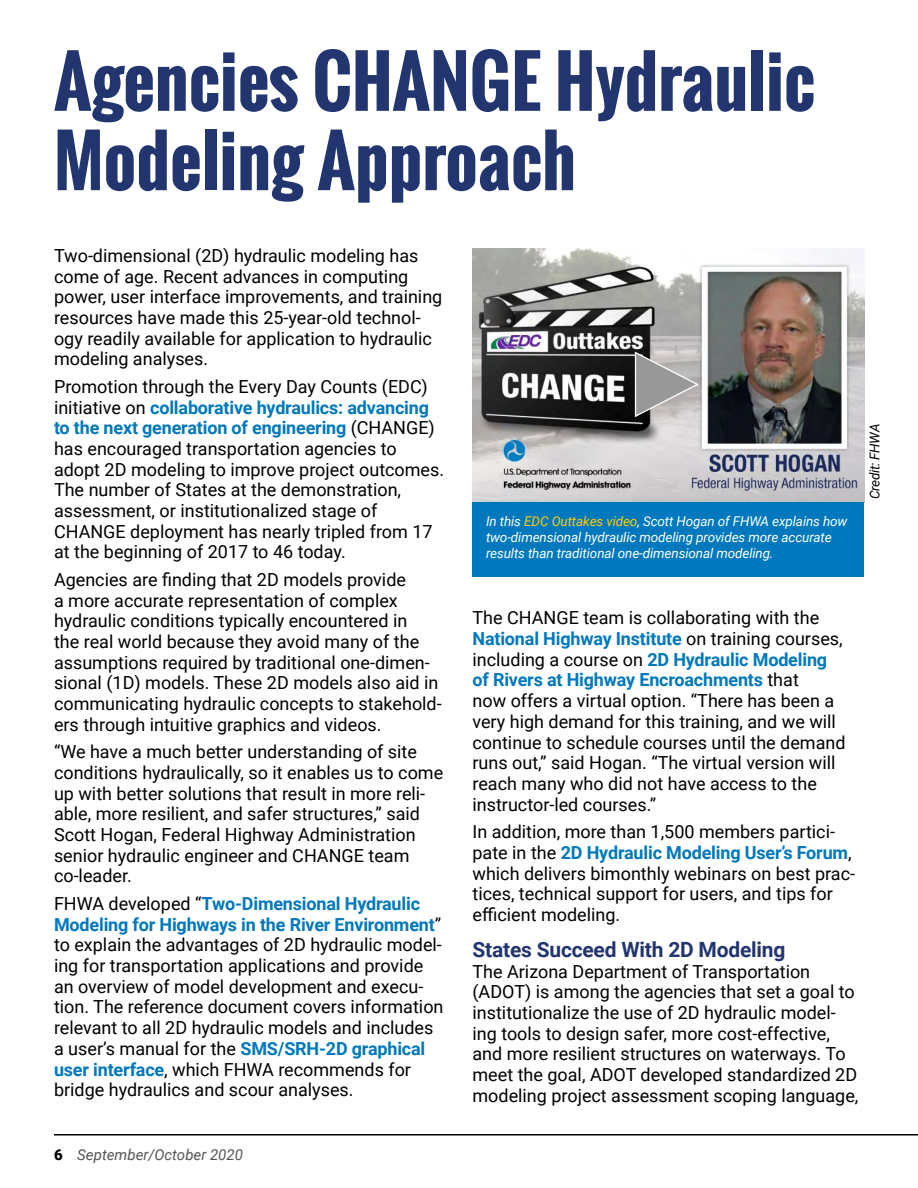
<style>
.page{position:relative;width:918px;height:1188px;background:#fff}
.page>*{position:absolute;margin:0;border:0;box-sizing:border-box;transform-origin:0 0}
.t1{font:700 69px/79.3px "Oswald";color:#22356f}
.t2{font:700 21px "Roboto";letter-spacing:-.01em;color:#22356f}
.t3{font:18px/20.7px "Roboto";color:#000}
.t4{font:italic 15px "Roboto";color:#535457}
.t5{font:italic 13.5px/16.2px "Roboto";letter-spacing:-.01em;color:#fff}
.t6{font:italic 13.5px "Roboto";letter-spacing:-.02em;color:#000}
.s1{font-weight:700;color:#0078bd}
.s2{font-weight:900;font-style:normal;color:#000}
.s3{color:#fdce07}
</style>
<div class="page">
<hr style="left:54px;top:1134px;width:864px;height:2px;background:#000">
<img style="left:473px;top:248px;width:391px;height:254px">
<svg style="left:634px;top:350px;width:65px;height:68px;background:#aba9a9"></svg>
<div style="left:472px;top:502px;width:392px;height:74px;background:#0078bd"></div>
<h1 class="t1" style="left:54px;top:42px;width:763px">Agencies CHANGE Hydraulic<br>Modeling Approach</h1>
<p class="t3" style="left:54px;top:244px;width:390px">Two-dimensional (2D) hydraulic modeling has come of age. Recent advances in computing power, user interface improvements, and training resources have made this 25-year-old technol&shy;ogy readily available for application to hydraulic modeling analyses.</p>
<p class="t3" style="left:54px;top:375px;width:392px">Promotion through the Every Day Counts (EDC) initiative on <span class="s1">collaborative hydraulics: advancing to the next generation of engineering</span> (CHANGE) has encouraged transportation agencies to adopt 2D modeling to improve project outcomes.<br>The number of States at the demonstration, assessment, or institutionalized stage of CHANGE deployment has nearly tripled from 17 at the beginning of 2017 to 46 today.</p>
<p class="t3" style="left:54px;top:568px;width:389px">Agencies are finding that 2D models provide<br>a more accurate representation of complex hydraulic conditions typically encountered in<br>the real world because they avoid many of the assumptions required by traditional one-dimen&shy;sional (1D) models. These 2D models also aid in communicating hydraulic concepts to stakehold&shy;ers through intuitive graphics and videos.</p>
<p class="t3" style="left:54px;top:741px;width:391px">“We have a much better understanding of site conditions hydraulically, so it enables us to come up with better solutions that result in more reli&shy;able, more resilient, and safer structures,” said Scott Hogan, Federal Highway Administration senior hydraulic engineer and CHANGE team co-leader.</p>
<p class="t3" style="left:54px;top:892px;width:391px">FHWA developed “<span class="s1">Two-Dimensional Hydraulic Modeling for Highways in the River Environment</span>” to explain the advantages of 2D hydraulic model&shy;ing for transportation applications and provide an overview of model development and execu&shy;tion. The reference document covers information relevant to all 2D hydraulic models and includes a user’s manual for the <span class="s1">SMS/SRH-2D graphical user interface</span>, which FHWA recommends for bridge hydraulics and scour analyses.</p>
<p class="t4" style="left:54px;top:1144px;width:191px"><span class="s2">6</span> September/October 2020</p>
<p class="t5" style="left:486px;top:512px;width:363px">In this <span class="s3">EDC Outtakes video</span>, Scott Hogan of FHWA explains how two-dimensional hydraulic modeling provides more accurate results than traditional one-dimensional modeling.</p>
<p class="t6" style="left:865px;top:499px;width:77px;rotate:-90deg">Credit: FHWA</p>
<p class="t3" style="left:472px;top:607px;width:375px">The CHANGE team is collaborating with the <span class="s1">National Highway Institute</span> on training courses, including a course on <span class="s1">2D Hydraulic Modeling of Rivers at Highway Encroachments</span> that<br>now offers a virtual option. “There has been a very high demand for this training, and we will continue to schedule courses until the demand runs out,” said Hogan. “The virtual version will reach many who did not have access to the instructor-led courses.”</p>
<p class="t3" style="left:472px;top:821px;width:384px">In addition, more than 1,500 members partici&shy;pate in the <span class="s1">2D Hydraulic Modeling User’s Forum</span>, which delivers bimonthly webinars on best prac&shy;tices, technical support for users, and tips for efficient modeling.</p>
<p class="t2" style="left:472px;top:935px;width:315px">States Succeed With 2D Modeling</p>
<p class="t3" style="left:472px;top:960px;width:387px">The Arizona Department of Transportation (ADOT) is among the agencies that set a goal to institutionalize the use of 2D hydraulic model&shy;ing tools to design safer, more cost-effective, and more resilient structures on waterways. To meet the goal, ADOT developed standardized 2D modeling project assessment scoping language,</p>
</div>
